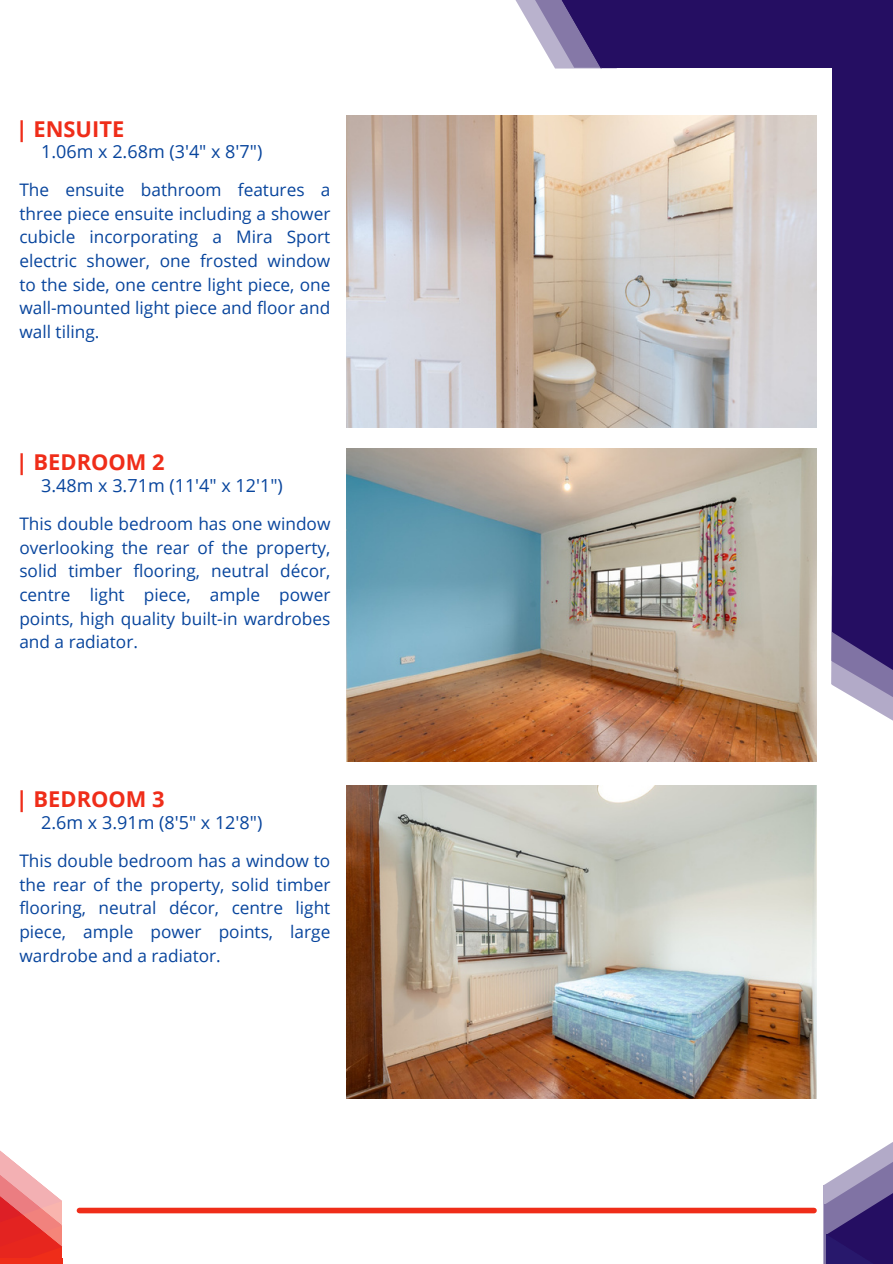
<style>
.page{position:relative;width:893px;height:1264px;background:#fff}
.page>*{position:absolute;margin:0;border:0;box-sizing:border-box;transform-origin:0 0}
.t1{font:700 21.9px "Open Sans";color:#ef2d19}
.t2{font:18px "Open Sans";color:#08459d}
.t3{font:17.25px/23.7px "Open Sans";color:#08459d;text-align:justify}
</style>
<div class="page">
<svg style="left:515px;top:0;width:13px;height:21px"></svg>
<svg style="left:528px;top:0;width:27px;height:68px;fill:#b9b2cd"></svg>
<div style="left:602px;top:0;width:290px;height:68px;background:#250e62"></div>
<svg style="left:831px;top:559px;width:61px;height:161px"></svg>
<div style="left:832px;top:0;width:60px;height:631px;background:#250e62"></div>
<svg style="left:832px;top:631px;width:60px;height:60px;background:#6d5d96"></svg>
<svg style="left:555px;top:0;width:62px;height:69px"></svg>
<div style="left:823px;top:1204px;width:69px;height:59px;background:#28186c"></div>
<svg style="left:823px;top:1142px;width:69px;height:114px"></svg>
<div style="left:79px;top:1207px;width:735px;height:6px;background:#ef2d19"></div>
<svg style="left:0;top:1150px;width:63px;height:113px"></svg>
<img style="left:346px;top:115px;width:470px;height:313px">
<img style="left:346px;top:449px;width:470px;height:312px">
<img style="left:346px;top:785px;width:470px;height:313px">
<p class="t1" style="left:16px;top:113px;width:110px">| ENSUITE</p>
<h1 class="t2" style="left:41px;top:139px;width:223px">1.06m x 2.68m (3'4" x 8'7")</h1>
<p class="t3" style="left:19px;top:178px;width:312px">The ensuite bathroom features a three piece ensuite including a shower cubicle incorporating a Mira Sport electric shower, one frosted window to the side, one centre light piece, one wall-mounted light piece and floor and wall tiling.</p>
<p class="t1" style="left:16px;top:447px;width:150px">| BEDROOM 2</p>
<h1 class="t2" style="left:41px;top:473px;width:243px">3.48m x 3.71m (11'4" x 12'1")</h1>
<p class="t3" style="left:19px;top:511px;width:312px">This double bedroom has one window overlooking the rear of the property, solid timber flooring, neutral décor, centre light piece, ample power points, high quality built-in wardrobes and a radiator.</p>
<p class="t1" style="left:16px;top:784px;width:150px">| BEDROOM 3</p>
<h1 class="t2" style="left:41px;top:810px;width:223px">2.6m x 3.91m (8'5" x 12'8")</h1>
<p class="t3" style="left:19px;top:848px;width:312px">This double bedroom has a window to the rear of the property, solid timber flooring, neutral décor, centre light piece, ample power points, large wardrobe and a radiator.</p>
</div>
